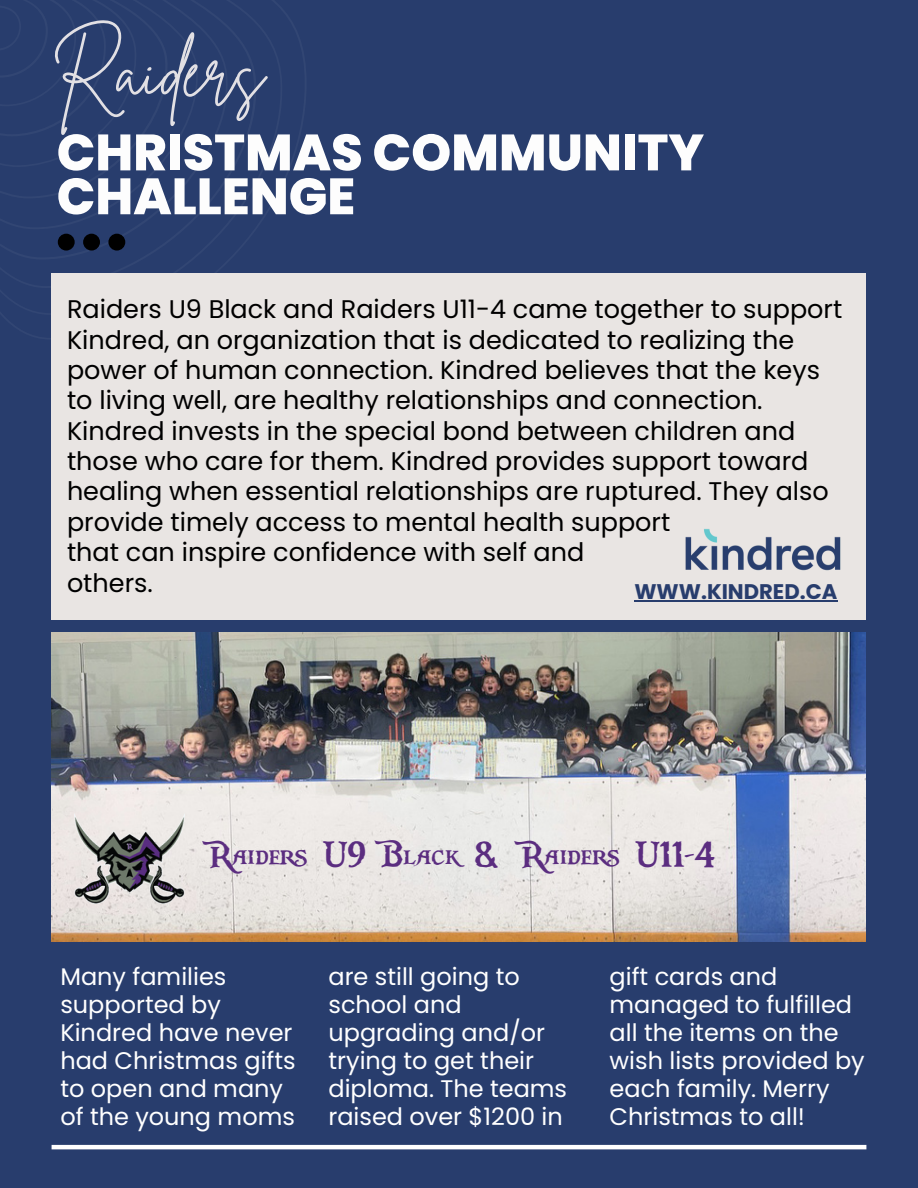
<style>
.page{position:relative;width:918px;height:1188px;background:#283d6d}
.page>*{position:absolute;margin:0;border:0;box-sizing:border-box;transform-origin:0 0}
.t1{font:72.15px "Brittany Signature";color:#e2e0e4}
.t2{font:800 51px/43.8px "Poppins";color:#fdfdfd}
.t3{font:39px "Piecesof Eight";color:#5b2d80}
.t4{font:25.5px/30.3px "Poppins";color:#000}
.t5{font:24px/28.2px "Poppins";color:#fff}
.t6{font:700 21.15px "Poppins";color:#283d6d}
</style>
<div class="page">
<svg style="left:58px;top:234px;width:67px;height:17px"></svg>
<hr style="left:52px;top:1145px;width:814px;height:4px;background:#fff">
<img style="left:51px;top:632px;width:815px;height:309px">
<div style="left:51px;top:273px;width:815px;height:347px;background:#e9e5e3"></div>
<img style="left:685px;top:528px;width:156px;height:43px">
<img style="left:75px;top:814px;width:110px;height:90px">
<hr style="left:634px;top:601px;width:203px;height:1px;background:#283d6d">
<p class="t1" style="left:51px;top:24px;width:214px">Raiders</p>
<p class="t2" style="left:57px;top:131px;width:649px">CHRISTMAS COMMUNITY<br>CHALLENGE</p>
<p class="t4" style="left:67px;top:294px;width:777px">Raiders U9 Black and Raiders U11-4 came together to support Kindred, an organization that is dedicated to realizing the power of human connection. Kindred believes that the keys to living well, are healthy relationships and connection.<br>Kindred invests in the special bond between children and those who care for them. Kindred provides support toward healing when essential relationships are ruptured. They also provide timely access to mental health support</p>
<p class="t4" style="left:67px;top:537px;width:519px">that can inspire confidence with self and</p>
<p class="t4" style="left:67px;top:567px;width:87px">others.</p>
<p class="t6" style="left:634px;top:577px;width:205px">WWW.KINDRED.CA</p>
<p class="t3" style="left:202px;top:832px;width:516px">Raiders U9 Black &amp; Raiders U11-4</p>
<p class="t5" style="left:60px;top:962px;width:237px">Many families supported by<br>Kindred have never had Christmas gifts to open and many</p>
<p class="t5" style="left:60px;top:1103px;width:236px">of the young moms</p>
<p class="t5" style="left:328px;top:962px;width:240px">are still going to school and upgrading and/or trying to get their diploma. The teams raised over $1200 in</p>
<p class="t5" style="left:610px;top:962px;width:257px">gift cards and managed to fulfilled all the items on the wish lists provided by each family. Merry<br>Christmas to all!</p>
</div>
